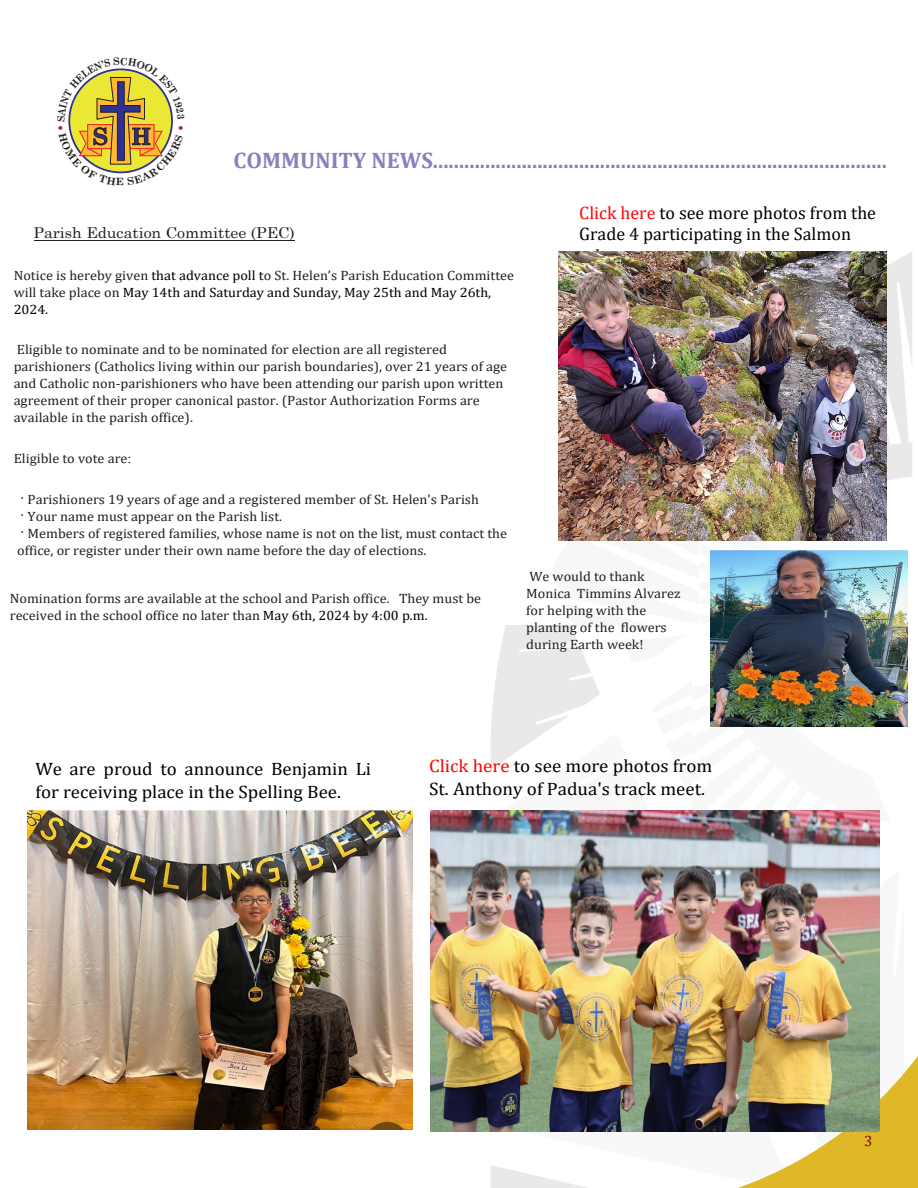
<style>
.page{position:relative;width:918px;height:1188px;background:#fff}
.page>*{position:absolute;margin:0;border:0;box-sizing:border-box;transform-origin:0 0}
.t1{font:700 22.5px "Cambria";color:#8781bd}
.t2{font:18px/22.8px "Cambria";color:#000;scale:1.05 1}
.t3{font:18px/21.6px "Cambria";color:#000}
.t4{font:18px/22.8px "Cambria";color:#000;scale:1.06 1}
.t5{font:15px "Century Schoolbook";color:#231f20;scale:1.06 1}
.t6{font:15px "Cambria";color:#761011}
.t7{font:13.5px/17.1px "Cambria";color:#231f20;scale:1.06 1}
.s1{color:#000}
.s2{font-family:"Century Schoolbook"}
.s3{font-family:"Century Schoolbook";font-size:16.2px}
.s4{color:#f00}
</style>
<div class="page">
<img style="left:701px;top:251px;width:211px;height:392px">
<img style="left:430px;top:625px;width:275px;height:563px">
<img style="left:693px;top:636px;width:187px;height:175px">
<svg style="left:507px;top:1056px;width:411px;height:132px"></svg>
<hr style="left:34px;top:240px;width:261px;height:1px;background:#231f20">
<img style="left:430px;top:811px;width:450px;height:320px">
<img style="left:27px;top:809px;width:386px;height:321px">
<img style="left:559px;top:252px;width:327px;height:288px">
<img style="left:711px;top:550px;width:196px;height:177px">
<svg style="left:68px;top:68px;width:105px;height:106px"></svg>
<p class="t1" style="left:234px;top:145px;width:655px">COMMUNITY NEWS.......................................................................................</p>
<p class="t5" style="left:34px;top:220px;width:248px">Parish Education Committee (PEC)</p>
<p class="t7" style="left:14px;top:266px;width:474px">Notice is hereby given <span class="s1">that advance poll t</span>o St. Helen’s Parish Education Committee will take place on <span class="s1">May 14th and Saturday and Sunday, May 25th and May 26th,<br>2024.</span></p>
<p class="t7" style="left:14px;top:341px;width:467px">Eligible to nominate and to be nominated for election are all registered parishioners (Catholics living within our parish boundaries), over 21 years of age and Catholic non-parishioners who have been attending our parish upon written agreement of their proper canonical pastor. (Pastor Authorization Forms are available in the parish office).</p>
<p class="t7" style="left:14px;top:449px;width:113px">Eligible to vote are<span class="s2">:</span></p>
<p class="t7" style="left:17px;top:490px;width:464px"><span class="s3">·</span> Parishioners 19 years of age and a registered member of St. Helen’s Parish<br><span class="s3">·</span> Your name must appear on the Parish list.<br><span class="s3">·</span> Members of registered families, whose name is not on the list, must contact the office, or register under their own name before the day of elections.</p>
<p class="t7" style="left:10px;top:590px;width:446px">Nomination forms are available at the school and Parish office. They must be received in the school office no later than <span class="s1">May 6th, 2024 by 4:00 p.m.</span></p>
<h2 class="t3" style="left:579px;top:202px;width:298px"><span class="s4">Click here</span> to see more photos from the<br>Grade 4 participating in the Salmon</h2>
<p class="t7" style="left:526px;top:568px;width:147px">We would to thank<br>Monica Timmins Alvarez for helping with the planting of the flowers during Earth week!</p>
<h2 class="t2" style="left:35px;top:757px;width:321px">We are proud to announce Benjamin Li for receiving place in the Spelling Bee.</h2>
<h2 class="t4" style="left:429px;top:754px;width:269px"><span class="s4">Click here</span> to see more photos from<br>St. Anthony of Padua's track meet.</h2>
<p class="t6" style="left:864px;top:1132px;width:10px">3</p>
</div>
